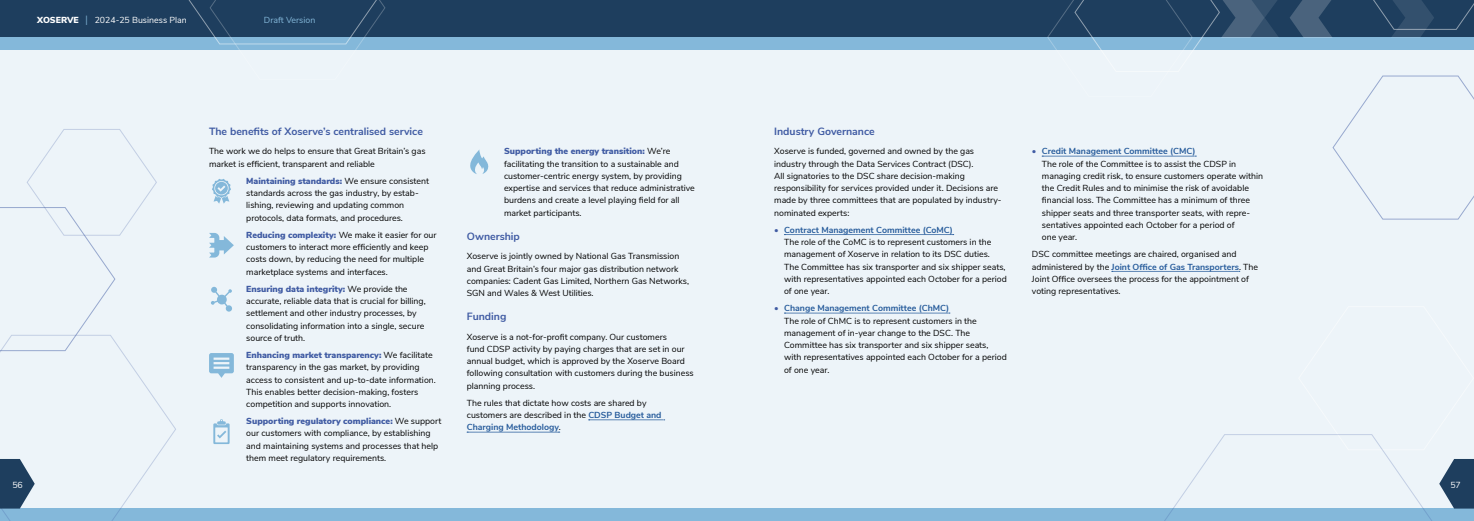
<style>
.page{position:relative;width:1474px;height:521px;background:#fff}
.page>*{position:absolute;margin:0;border:0;box-sizing:border-box;transform-origin:0 0}
.t1{font:700 10.5px "Nunito Sans";color:#405ba3}
.t2{font:8.75px/12.2px "Nunito Sans";color:#000}
.t3{font:8.75px "Nunito Sans";color:#fff}
.t4{font:8.75px "Nunito Sans";color:#84b8da}
.s1{font-weight:900}
.s2{font-size:10.5px;color:#84b8da}
.s3{font-weight:900;color:#405ba3}
.s4{font-weight:700;color:#265b9b}
.s5{color:#405ba3}
</style>
<div class="page">
<div style="left:737px;top:25px;width:736px;height:25px;background:#84b8da"></div>
<div style="left:0;top:25px;width:737px;height:25px;background:#84b8da"></div>
<div style="left:737px;top:50px;width:736px;height:471px;background:#edf4f9"></div>
<div style="left:0;top:50px;width:737px;height:471px;background:#edf4f9"></div>
<div style="left:737px;top:508px;width:736px;height:13px;background:#84b8da"></div>
<div style="left:0;top:508px;width:737px;height:13px;background:#84b8da"></div>
<svg style="left:784px;top:234px;width:169px;height:1px"></svg>
<svg style="left:784px;top:313px;width:166px;height:1px"></svg>
<svg style="left:1111px;top:271px;width:128px;height:1px"></svg>
<svg style="left:212px;top:179px;width:19px;height:25px"></svg>
<svg style="left:209px;top:233px;width:25px;height:25px"></svg>
<svg style="left:211px;top:287px;width:21px;height:25px"></svg>
<svg style="left:209px;top:353px;width:25px;height:25px"></svg>
<svg style="left:213px;top:419px;width:16px;height:25px"></svg>
<svg style="left:588px;top:420px;width:76px;height:1px"></svg>
<svg style="left:467px;top:432px;width:92px;height:1px"></svg>
<svg style="left:470px;top:149px;width:18px;height:25px"></svg>
<svg style="left:0;top:351px;width:176px;height:170px"></svg>
<svg style="left:0;top:129px;width:157px;height:222px"></svg>
<div style="left:737px;top:0;width:736px;height:37px;background:#1e3e5e"></div>
<div style="left:0;top:0;width:737px;height:37px;background:#1e3e5e"></div>
<svg style="left:0;top:459px;width:35px;height:49px"></svg>
<svg style="left:1164px;top:434px;width:309px;height:87px"></svg>
<svg style="left:188px;top:0;width:198px;height:50px"></svg>
<svg style="left:1042px;top:0;width:431px;height:220px"></svg>
<p class="t3" style="left:37px;top:14px;width:151px"><span class="s1">XOSERVE</span> <span class="s2">|</span> 2024-25 Business Plan</p>
<p class="t4" style="left:264px;top:14px;width:53px">Draft Version</p>
<p class="t1" style="left:209px;top:123px;width:215px">The benefits of Xoserve’s centralised service</p>
<p class="t2" style="left:209px;top:145px;width:218px">The work we do helps to ensure that Great Britain’s gas market is efficient, transparent and reliable</p>
<p class="t2" style="left:246px;top:174px;width:184px"><span class="s3">Maintaining standards:</span> We ensure consistent standards across the gas industry, by estab&shy;lishing, reviewing and updating common protocols, data formats, and procedures.</p>
<p class="t2" style="left:246px;top:228px;width:192px"><span class="s3">Reducing complexity:</span> We make it easier for our customers to interact more efficiently and keep costs down, by reducing the need for multiple marketplace systems and interfaces.</p>
<p class="t2" style="left:246px;top:282px;width:181px"><span class="s3">Ensuring data integrity:</span> We provide the accurate, reliable data that is crucial for billing, settlement and other industry processes, by consolidating information into a single, secure source of truth.</p>
<p class="t2" style="left:246px;top:348px;width:190px"><span class="s3">Enhancing market transparency:</span> We facilitate transparency in the gas market, by providing access to consistent and up-to-date information.<br>This enables better decision-making, fosters competition and supports innovation.</p>
<p class="t2" style="left:246px;top:414px;width:197px"><span class="s3">Supporting regulatory compliance:</span> We support our customers with compliance, by establishing and maintaining systems and processes that help them meet regulatory requirements.</p>
<p class="t2" style="left:504px;top:145px;width:192px"><span class="s3">Supporting the energy transition:</span> We’re facilitating the transition to a sustainable and customer-centric energy system, by providing expertise and services that reduce administrative burdens and create a level playing field for all market participants.</p>
<p class="t1" style="left:467px;top:228px;width:55px">Ownership</p>
<p class="t2" style="left:467px;top:249px;width:224px">Xoserve is jointly owned by National Gas Transmission and Great Britain’s four major gas distribution network companies: Cadent Gas Limited, Northern Gas Networks, SGN and Wales &amp; West Utilities.</p>
<p class="t1" style="left:467px;top:309px;width:41px">Funding</p>
<p class="t2" style="left:467px;top:330px;width:228px">Xoserve is a not-for-profit company. Our customers<br>fund CDSP activity by paying charges that are set in our annual budget, which is approved by the Xoserve Board following consultation with customers during the business planning process.</p>
<p class="t2" style="left:467px;top:396px;width:196px">The rules that dictate how costs are shared by customers are described in the <span class="s4">CDSP Budget and<br>Charging Methodology</span>.</p>
<p class="t1" style="left:774px;top:123px;width:102px">Industry Governance</p>
<p class="t2" style="left:774px;top:145px;width:229px">Xoserve is funded, governed and owned by the gas industry through the Data Services Contract (DSC).<br>All signatories to the DSC share decision-making responsibility for services provided under it. Decisions are made by three committees that are populated by industry&shy;nominated experts:</p>
<p class="t2" style="left:784px;top:223px;width:224px;text-indent:-10px"><span class="s5">•</span> <span class="s4">Contract Management Committee (CoMC)<br></span>The role of the CoMC is to represent customers in the management of Xoserve in relation to its DSC duties.<br>The Committee has six transporter and six shipper seats, with representatives appointed each October for a period of one year.</p>
<p class="t2" style="left:784px;top:302px;width:224px;text-indent:-10px"><span class="s5">•</span> <span class="s4">Change Management Committee (ChMC)<br></span>The role of ChMC is to represent customers in the management of in-year change to the DSC. The Committee has six transporter and six shipper seats, with representatives appointed each October for a period of one year.</p>
<p class="t2" style="left:1041px;top:145px;width:223px;text-indent:-10px"><span class="s5">•</span> <span class="s4">Credit Management Committee (CMC)<br></span>The role of the Committee is to assist the CDSP in managing credit risk, to ensure customers operate within the Credit Rules and to minimise the risk of avoidable financial loss. The Committee has a minimum of three shipper seats and three transporter seats, with repre&shy;sentatives appointed each October for a period of<br>one year.</p>
<p class="t2" style="left:1032px;top:248px;width:228px">DSC committee meetings are chaired, organised and administered by the <span class="s4">Joint Office of Gas Transporters</span>. The Joint Office oversees the process for the appointment of voting representatives.</p>
<p class="t3" style="left:12px;top:479px;width:12px">56</p>
<p class="t3" style="left:1450px;top:479px;width:12px">57</p>
</div>
